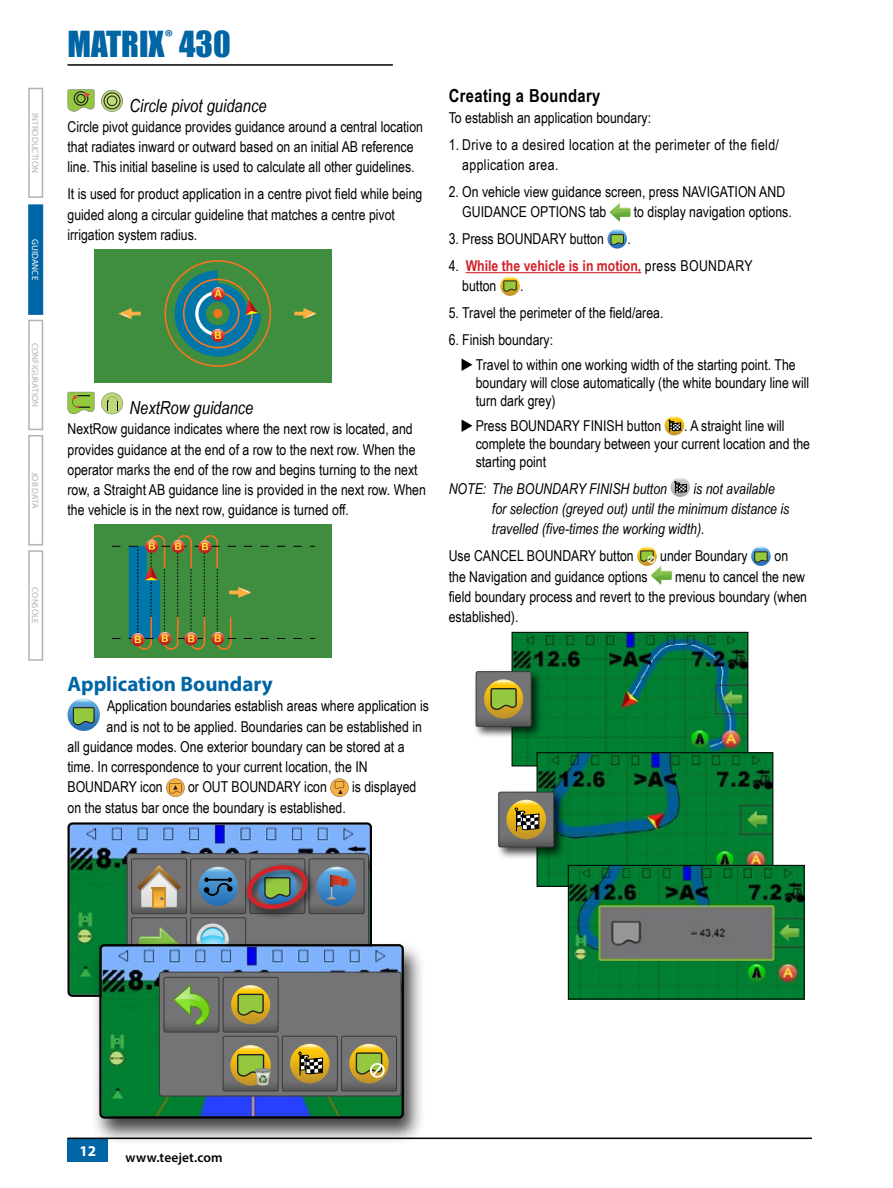
<style>
.page{position:relative;width:893px;height:1188px;background:#fff}
.page>*{position:absolute;margin:0;border:0;box-sizing:border-box;transform-origin:0 0}
.t1{font:33px "Impact";color:#0065a4}
.t2{font:700 21px "Myriad Pro";color:#0065a4}
.t3{font:italic 18px "Arial Narrow";color:#000}
.t4{font:700 18px "Arial Narrow";letter-spacing:.02em;color:#000}
.t5{font:15px/20.2px "Arial Narrow";color:#000}
.t6{font:italic 15px/20.2px "Arial Narrow";color:#000}
.t7{font:15px/20.2px "Arial Narrow";letter-spacing:.025em;color:#000}
.t8{font:700 15px/20.2px "Arial Narrow";color:#d2232a}
.t9{font:700 15px "Myriad Pro";color:#fff}
.t10{font:600 13.5px "Myriad Pro";letter-spacing:.005em;color:#000}
.t11{font:9px "Myriad Pro";color:#b1b4b6}
.t12{font:9px "Myriad Pro";color:#fff}
.s1{font-weight:400;color:#000}
</style>
<div class="page">
<hr style="left:68px;top:64px;width:325px;height:2px;background:#000">
<div style="left:28px;top:435px;width:15px;height:110px;border:2px solid #b1b4b6"></div>
<div style="left:28px;top:320px;width:15px;height:110px;border:2px solid #b1b4b6"></div>
<div style="left:28px;top:88px;width:15px;height:110px;border:2px solid #b1b4b6"></div>
<div style="left:28px;top:550px;width:15px;height:111px;border:2px solid #b1b4b6"></div>
<div style="left:68px;top:1138px;width:40px;height:24px;background:#0065a4"></div>
<hr style="left:68px;top:1138px;width:744px;height:1px;background:#000">
<div style="left:29px;top:205px;width:13px;height:109px;background:#0065a4"></div>
<div style="left:28px;top:204px;width:15px;height:111px;border:2px solid #0065a4"></div>
<svg style="left:68px;top:89px;width:26px;height:23px"></svg>
<svg style="left:101px;top:90px;width:22px;height:22px"></svg>
<div style="left:94px;top:249px;width:238px;height:134px;background:#3f8d3e"></div>
<svg style="left:166px;top:261px;width:104px;height:105px"></svg>
<svg style="left:118px;top:308px;width:23px;height:11px"></svg>
<svg style="left:294px;top:308px;width:23px;height:11px"></svg>
<svg style="left:68px;top:392px;width:26px;height:22px"></svg>
<svg style="left:101px;top:393px;width:22px;height:21px"></svg>
<div style="left:94px;top:525px;width:238px;height:133px;background:#3f8d3e"></div>
<svg style="left:112px;top:535px;width:203px;height:115px"></svg>
<svg style="left:68px;top:699px;width:32px;height:32px"></svg>
<svg style="left:79px;top:699px;width:10px;height:2px"></svg>
<svg style="left:72px;top:707px;width:23px;height:19px"></svg>
<svg style="left:166px;top:778px;width:19px;height:19px"></svg>
<svg style="left:330px;top:778px;width:19px;height:19px"></svg>
<img style="left:70px;top:825px;width:299px;height:169px">
<div style="left:67px;top:822px;width:305px;height:175px;border:2px solid #000;border-radius:4px"></div>
<svg style="left:127px;top:854px;width:242px;height:124px"></svg>
<div style="left:127px;top:853px;width:242px;height:125px;border:1px solid #3b393c;border-radius:3px"></div>
<div style="left:91px;top:941px;width:335px;height:204px;background:#000;opacity:.75"></div>
<img style="left:102px;top:947px;width:299px;height:169px">
<div style="left:99px;top:944px;width:305px;height:175px;border:2px solid #000;border-radius:4px"></div>
<div style="left:159px;top:972px;width:242px;height:124px;background:linear-gradient(to right,#747476,#747476);border-radius:3px"></div>
<div style="left:159px;top:972px;width:242px;height:124px;border:1px solid #3b393c;border-radius:3px"></div>
<svg style="left:132px;top:859px;width:264px;height:232px;background:#74807b"></svg>
<hr style="left:466px;top:272px;width:175px;height:1px;background:#d2232a">
<svg style="left:610px;top:203px;width:20px;height:18px"></svg>
<svg style="left:607px;top:229px;width:20px;height:20px"></svg>
<svg style="left:610px;top:230px;width:14px;height:16px"></svg>
<svg style="left:500px;top:276px;width:20px;height:20px"></svg>
<svg style="left:503px;top:277px;width:14px;height:15px"></svg>
<svg style="left:665px;top:416px;width:19px;height:19px"></svg>
<svg style="left:669px;top:416px;width:12px;height:15px"></svg>
<svg style="left:670px;top:477px;width:20px;height:20px"></svg>
<svg style="left:675px;top:478px;width:12px;height:15px"></svg>
<svg style="left:637px;top:546px;width:20px;height:20px"></svg>
<svg style="left:751px;top:546px;width:20px;height:20px"></svg>
<svg style="left:754px;top:547px;width:14px;height:16px"></svg>
<svg style="left:640px;top:547px;width:32px;height:38px"></svg>
<img style="left:514px;top:634px;width:232px;height:130px">
<div style="left:512px;top:632px;width:236px;height:134px;border:1px solid #000"></div>
<img style="left:539px;top:754px;width:232px;height:131px">
<div style="left:537px;top:752px;width:236px;height:135px;border:1px solid #000"></div>
<img style="left:570px;top:867px;width:233px;height:130px">
<div style="left:568px;top:865px;width:237px;height:134px;border:1px solid #000"></div>
<div style="left:496px;top:789px;width:70px;height:71px;background:#000;opacity:.75"></div>
<svg style="left:500px;top:794px;width:52px;height:51px;background:#918254"></svg>
<div style="left:498px;top:792px;width:56px;height:55px;border:1px solid #3b393c;border-radius:2px"></div>
<div style="left:473px;top:668px;width:71px;height:71px;background:#000;opacity:.75"></div>
<svg style="left:478px;top:673px;width:51px;height:52px;background:#8e8a52"></svg>
<div style="left:476px;top:671px;width:55px;height:56px;border:1px solid #3b393c;border-radius:2px"></div>
<p class="t11" style="left:41px;top:113px;width:61px;rotate:90deg">INTRODUCTION</p>
<p class="t12" style="left:41px;top:239px;width:42px;rotate:90deg">GUIDANCE</p>
<p class="t11" style="left:41px;top:343px;width:65px;rotate:90deg">CONFIGURATION</p>
<p class="t11" style="left:41px;top:472px;width:38px;rotate:90deg">JOB DATA</p>
<p class="t11" style="left:41px;top:587px;width:38px;rotate:90deg">CONSOLE</p>
<h1 class="t1" style="left:68px;top:19px;width:165px">MATRIX<sup>®</sup> 430</h1>
<p class="t3" style="left:130px;top:93px;width:138px">Circle pivot guidance</p>
<p class="t5" style="left:68px;top:116px;width:357px">Circle pivot guidance provides guidance around a central location that radiates inward or outward based on an initial AB reference line. This initial baseline is used to calculate all other guidelines.</p>
<p class="t5" style="left:68px;top:183px;width:356px">It is used for product application in a centre pivot field while being guided along a circular guideline that matches a centre pivot irrigation system radius.</p>
<p class="t3" style="left:130px;top:395px;width:125px">NextRow guidance</p>
<p class="t5" style="left:68px;top:418px;width:360px">NextRow guidance indicates where the next row is located, and provides guidance at the end of a row to the next row. When the operator marks the end of the row and begins turning to the next row, a Straight AB guidance line is provided in the next row. When the vehicle is in the next row, guidance is turned off.</p>
<p class="t4" style="left:449px;top:82px;width:153px">Creating a Boundary</p>
<p class="t5" style="left:449px;top:107px;width:204px">To establish an application boundary:</p>
<p class="t7" style="left:462px;top:134px;width:318px;text-indent:-14px">1. Drive to a desired location at the perimeter of the field/ application area.</p>
<p class="t5" style="left:462px;top:181px;width:324px;text-indent:-14px">2. On vehicle view guidance screen, press NAVIGATION AND<br>GUIDANCE OPTIONS tab</p>
<p class="t5" style="left:634px;top:201px;width:159px">to display navigation options.</p>
<p class="t5" style="left:449px;top:228px;width:157px">3. Press BOUNDARY button</p>
<p class="t5" style="left:627px;top:228px;width:5px">.</p>
<p class="t8" style="left:462px;top:255px;width:292px;text-indent:-14px"><span class="s1">4.</span> While the vehicle is in motion, <span class="s1">press BOUNDARY button</span></p>
<p class="t5" style="left:520px;top:275px;width:5px">.</p>
<p class="t5" style="left:449px;top:302px;width:216px">5. Travel the perimeter of the field/area.</p>
<p class="t5" style="left:476px;top:327px;width:322px;line-height:24.8px;text-indent:-27px">6. Finish boundary:<br>Travel to within one working width of the starting point. The</p>
<p class="t5" style="left:476px;top:373px;width:335px;line-height:18px">boundary will close automatically (the white boundary line will turn dark grey)</p>
<p class="t5" style="left:476px;top:415px;width:187px">Press BOUNDARY FINISH button</p>
<p class="t5" style="left:476px;top:416px;width:336px;line-height:18px;text-indent:208px">. A straight line will complete the boundary between your current location and the starting point</p>
<p class="t6" style="left:449px;top:478px;width:220px">NOTE: The BOUNDARY FINISH button</p>
<p class="t6" style="left:492px;top:478px;width:299px;text-indent:202px">is not available for selection (greyed out) until the minimum distance is travelled (five-times the working width).</p>
<p class="t5" style="left:449px;top:545px;width:187px">Use CANCEL BOUNDARY button</p>
<p class="t5" style="left:660px;top:545px;width:89px">under Boundary</p>
<p class="t5" style="left:774px;top:545px;width:15px">on</p>
<p class="t5" style="left:449px;top:566px;width:200px">the Navigation and guidance options</p>
<p class="t5" style="left:449px;top:566px;width:360px;text-indent:226px">menu to cancel the new field boundary process and revert to the previous boundary (when established).</p>
<h2 class="t2" style="left:68px;top:670px;width:207px">Application Boundary</h2>
<p class="t5" style="left:107px;top:695px;width:324px">Application boundaries establish areas where application is</p>
<p class="t5" style="left:107px;top:716px;width:317px">and is not to be applied. Boundaries can be established in</p>
<p class="t5" style="left:68px;top:736px;width:339px">all guidance modes. One exterior boundary can be stored at a</p>
<p class="t5" style="left:68px;top:756px;width:302px">time. In correspondence to your current location, the IN</p>
<p class="t5" style="left:68px;top:776px;width:97px">BOUNDARY icon</p>
<p class="t5" style="left:188px;top:776px;width:140px">or OUT BOUNDARY icon</p>
<p class="t5" style="left:352px;top:776px;width:66px">is displayed</p>
<p class="t5" style="left:68px;top:797px;width:280px">on the status bar once the boundary is established.</p>
<p class="t9" style="left:79px;top:1141px;width:18px">12</p>
<p class="t10" style="left:126px;top:1149px;width:99px">www.teejet.com</p>
</div>
